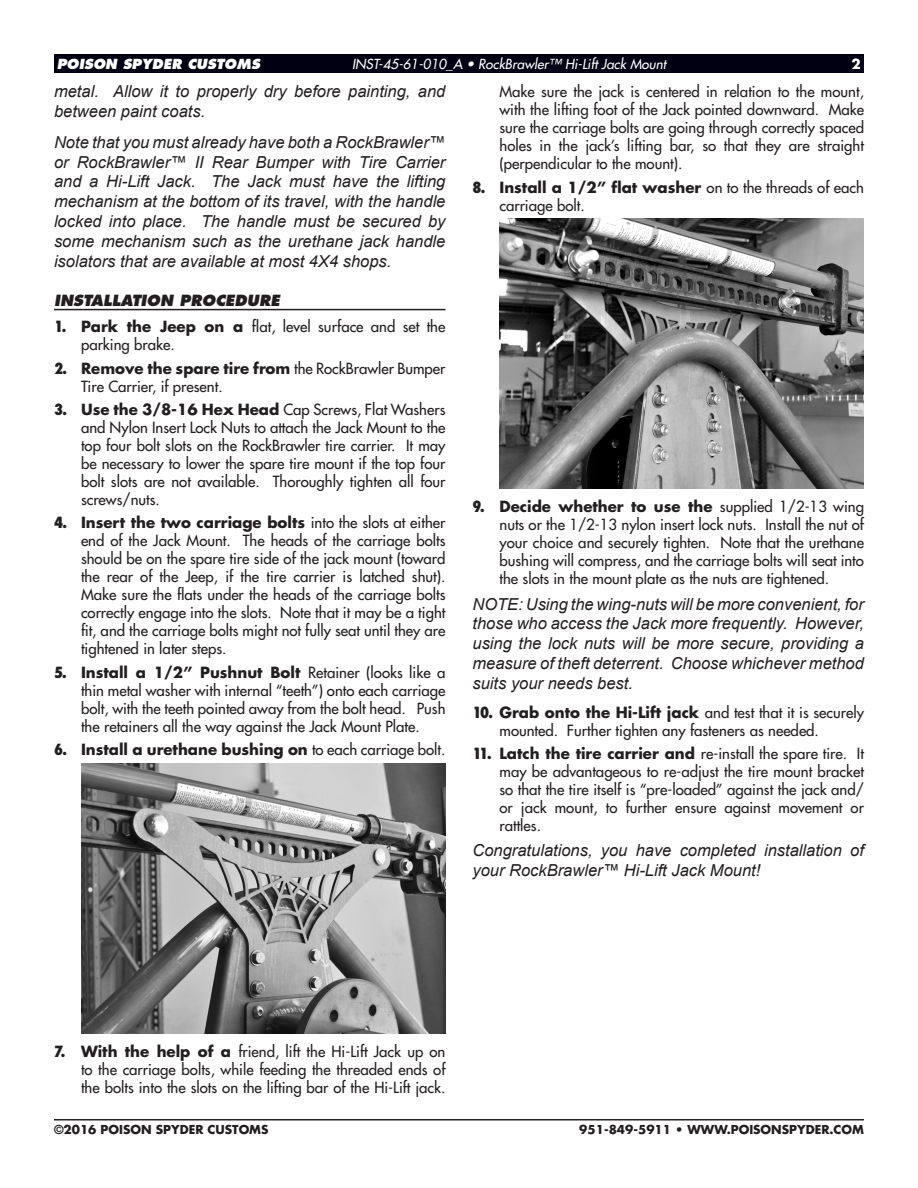
<style>
.page{position:relative;width:918px;height:1188px;background:#fff}
.page>*{position:absolute;margin:0;border:0;box-sizing:border-box;transform-origin:0 0}
.Notes{font:italic 16.5px/19.8px "Arial";color:#231f20}
.t1{font:15px/18px "Futura";color:#231f20;text-align:justify}
.t2{font:700 15px "Futura";color:#231f20}
.Section_Head{font:italic 800 15px "Futura";color:#231f20}
.Page_Header{font:italic 13.5px "Futura";color:#fff}
.Page_Header-2{font:italic 800 13.5px "Futura";color:#fff}
.Page_Header-3{font:700 13.5px "Futura";color:#fff}
.t3{font:700 12px "Futura";color:#231f20}
.s1{font-weight:800;font-stretch:condensed}
.s2{font-weight:700}
.s3{font-weight:400}
</style>
<div class="page">
<hr style="left:54px;top:1119px;width:810px;height:1px;background:#231f20">
<div style="left:54px;top:54px;width:810px;height:18px;background:#000012"></div>
<hr style="left:54px;top:309px;width:392px;height:1px;background:#231f20">
<img style="left:81px;top:764px;width:365px;height:270px">
<img style="left:500px;top:219px;width:364px;height:270px">
<p class="Page_Header-2" style="left:57px;top:55px;width:205px">POISON SPYDER CUSTOMS</p>
<p class="Page_Header" style="left:352px;top:55px;width:315px">INST-45-61-010_A • RockBrawler™ Hi-Lift Jack Mount</p>
<p class="Page_Header-3" style="left:851px;top:55px;width:11px">2</p>
<p class="Notes" style="left:54px;top:82px;width:393px">metal. Allow it to properly dry before painting, and between paint coats.</p>
<p class="Notes" style="left:54px;top:132px;width:393px;text-align:justify">Note that you must already have both a RockBrawler™ or RockBrawler™ II Rear Bumper with Tire Carrier and a Hi-Lift Jack. The Jack must have the lifting mechanism at the bottom of its travel, with the handle locked into place. The handle must be secured by some mechanism such as the urethane jack handle isolators that are available at most 4X4 shops.</p>
<p class="Section_Head" style="left:54px;top:291px;width:227px">INSTALLATION PROCEDURE</p>
<p class="t1" style="left:81px;top:318px;width:366px;text-indent:-27px"><span class="s1">1.</span> <span class="s2">Park the Jeep on a</span> flat, level surface and set the parking brake.</p>
<p class="t1" style="left:81px;top:359px;width:366px;text-indent:-27px"><span class="s1">2.</span> <span class="s2">Remove the spare tire from</span> the RockBrawler Bumper<br>Tire Carrier, if present.</p>
<p class="t1" style="left:81px;top:401px;width:366px;text-indent:-27px"><span class="s1">3.</span> <span class="s2">Use the 3/8-16 Hex Head</span> Cap Screws, Flat Washers and Nylon Insert Lock Nuts to attach the Jack Mount to the top four bolt slots on the RockBrawler tire carrier. It may be necessary to lower the spare tire mount if the top four bolt slots are not available. Thoroughly tighten all four screws/nuts.</p>
<p class="t1" style="left:81px;top:514px;width:366px;text-indent:-27px"><span class="s1">4.</span> <span class="s2">Insert the two carriage bolts</span> into the slots at either end of the Jack Mount. The heads of the carriage bolts should be on the spare tire side of the jack mount (toward the rear of the Jeep, if the tire carrier is latched shut).<br>Make sure the flats under the heads of the carriage bolts correctly engage into the slots. Note that it may be a tight fit, and the carriage bolts might not fully seat until they are tightened in later steps.</p>
<p class="t1" style="left:81px;top:663px;width:366px;text-indent:-27px"><span class="s1">5.</span> <span class="s2">Install a 1/2” Pushnut Bolt</span> Retainer (looks like a thin metal washer with internal “teeth”) onto each carriage bolt, with the teeth pointed away from the bolt head. Push the retainers all the way against the Jack Mount Plate.</p>
<p class="t2" style="left:54px;top:740px;width:393px"><span class="s1">6.</span> Install a urethane bushing on <span class="s3">to each carriage bolt.</span></p>
<p class="t1" style="left:500px;top:83px;width:366px">Make sure the jack is centered in relation to the mount, with the lifting foot of the Jack pointed downward. Make sure the carriage bolts are going through correctly spaced holes in the jack’s lifting bar, so that they are straight (perpendicular to the mount).</p>
<p class="t1" style="left:500px;top:178px;width:366px;text-indent:-27px"><span class="s1">8.</span> <span class="s2">Install a 1/2” flat washer</span> on to the threads of each carriage bolt.</p>
<p class="t1" style="left:500px;top:498px;width:366px;text-indent:-27px"><span class="s1">9.</span> <span class="s2">Decide whether to use the</span> supplied 1/2-13 wing nuts or the 1/2-13 nylon insert lock nuts. Install the nut of your choice and securely tighten. Note that the urethane bushing will compress, and the carriage bolts will seat into the slots in the mount plate as the nuts are tightened.</p>
<p class="Notes" style="left:472px;top:594px;width:393px;text-align:justify">NOTE: Using the wing-nuts will be more convenient, for those who access the Jack more frequently. However, using the lock nuts will be more secure, providing a measure of theft deterrent. Choose whichever method suits your needs best.</p>
<p class="t1" style="left:500px;top:703px;width:366px;text-indent:-27px"><span class="s1">10.</span> <span class="s2">Grab onto the Hi-Lift jack</span> and test that it is securely mounted. Further tighten any fasteners as needed.</p>
<p class="t1" style="left:500px;top:744px;width:366px;text-indent:-27px"><span class="s1">11.</span> <span class="s2">Latch the tire carrier and</span> re-install the spare tire. It may be advantageous to re-adjust the tire mount bracket so that the tire itself is “pre-loaded” against the jack and/ or jack mount, to further ensure against movement or rattles.</p>
<p class="Notes" style="left:472px;top:841px;width:393px">Congratulations, you have completed installation of your RockBrawler™ Hi-Lift Jack Mount!</p>
<p class="t1" style="left:81px;top:1043px;width:366px;text-indent:-27px"><span class="s1">7.</span> <span class="s2">With the help of a</span> friend, lift the Hi-Lift Jack up on to the carriage bolts, while feeding the threaded ends of the bolts into the slots on the lifting bar of the Hi-Lift jack.</p>
<p class="t3" style="left:54px;top:1122px;width:216px">©2016 POISON SPYDER CUSTOMS</p>
<p class="t3" style="left:579px;top:1122px;width:286px">951-849-5911 • WWW.POISONSPYDER.COM</p>
</div>
